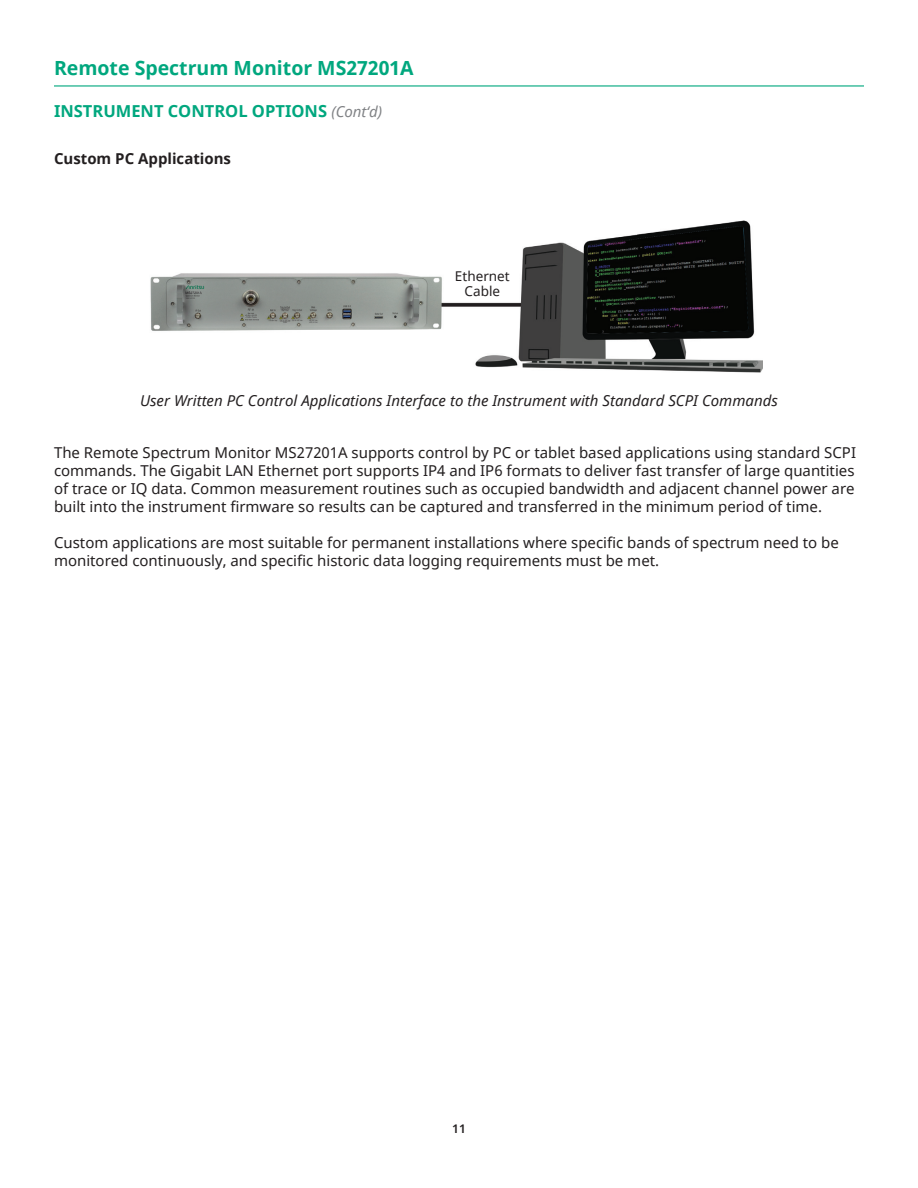
<style>
.page{position:relative;width:918px;height:1188px;background:#fff}
.page>*{position:absolute;margin:0;border:0;box-sizing:border-box;transform-origin:0 0}
.t1{font:700 19.5px "Noto Sans";color:#00a77e}
.t2{font:700 16.5px "Noto Sans";color:#00a77e}
.t3{font:15px/18px "Noto Sans";color:#231f20;text-align:justify}
.Caption{font:italic 15px "Noto Sans";color:#231f20}
.t4{font:700 15px "Noto Sans";color:#231f20}
.t5{font:13.5px/15px "Noto Sans";color:#231f20;text-align:center}
.t6{font:600 12px "Noto Sans";color:#231f20}
.s1{font-weight:400;font-style:italic;font-size:15px;color:#808285}
</style>
<div class="page">
<hr style="left:54px;top:85px;width:810px;height:2px;background:#00a77e">
<img style="left:150px;top:221px;width:613px;height:151px">
<p class="t1" style="left:54px;top:54px;width:361px">Remote Spectrum Monitor MS27201A</p>
<p class="t2" style="left:54px;top:99px;width:330px">INSTRUMENT CONTROL OPTIONS <span class="s1">(Cont‘d)</span></p>
<p class="t4" style="left:54px;top:148px;width:179px">Custom PC Applications</p>
<p class="t5" style="left:455px;top:269px;width:56px">Ethernet<br>Cable</p>
<p class="Caption" style="left:140px;top:390px;width:639px">User Written PC Control Applications Interface to the Instrument with Standard SCPI Commands</p>
<p class="t3" style="left:54px;top:444px;width:804px">The Remote Spectrum Monitor MS27201A supports control by PC or tablet based applications using standard SCPI commands. The Gigabit LAN Ethernet port supports IP4 and IP6 formats to deliver fast transfer of large quantities of trace or IQ data. Common measurement routines such as occupied bandwidth and adjacent channel power are built into the instrument firmware so results can be captured and transferred in the minimum period of time.</p>
<p class="t3" style="left:54px;top:534px;width:786px">Custom applications are most suitable for permanent installations where specific bands of spectrum need to be monitored continuously, and specific historic data logging requirements must be met.</p>
<p class="t6" style="left:452px;top:1121px;width:15px">11</p>
</div>
